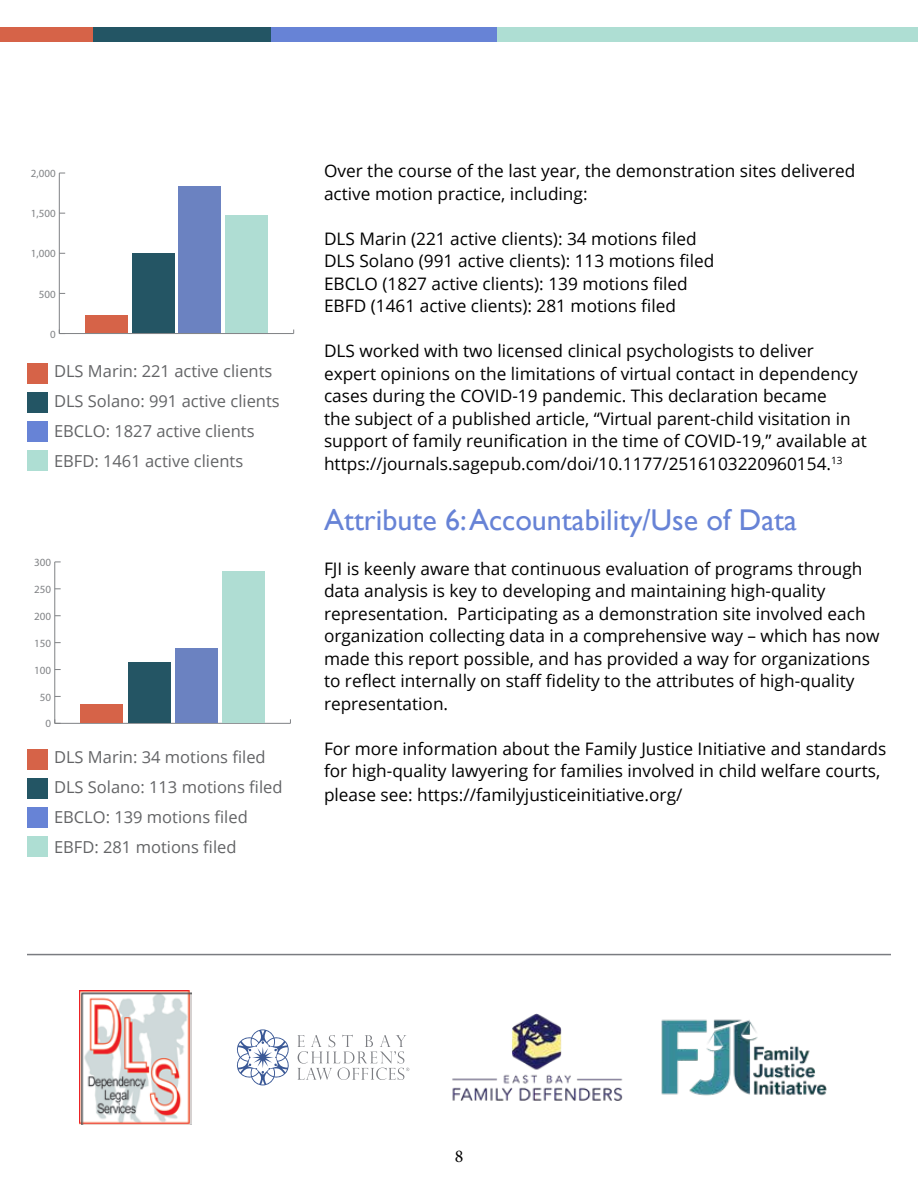
<style>
.page{position:relative;width:918px;height:1188px;background:#fff}
.page>*{position:absolute;margin:0;border:0;box-sizing:border-box;transform-origin:0 0}
.t1{font:30px "Gill Sans";color:#6783d6}
.t2{font:18px "Minion Pro";color:#000}
.t3{font:17.25px/22.5px "Open Sans";color:#000}
.t4{font:16.5px/30px "Open Sans";color:#636466}
.t5{font:11.1px "Myriad Pro";color:#808285}
.t6{font:10.95px "Myriad Pro";color:#808285}
</style>
<div class="page">
<div style="left:0;top:27px;width:918px;height:15px;background:#d66348"></div>
<div style="left:94px;top:27px;width:824px;height:15px;background:#235564"></div>
<div style="left:271px;top:27px;width:647px;height:15px;background:#6783d6"></div>
<div style="left:498px;top:27px;width:420px;height:15px;background:#aeded3"></div>
<hr style="left:59px;top:333px;width:235px;height:1px;background:#808285">
<hr style="left:59px;top:173px;width:1px;height:161px;background:#808285">
<div style="left:226px;top:216px;width:42px;height:117px;background:#afddd3"></div>
<div style="left:179px;top:186px;width:42px;height:147px;background:#6b82c1"></div>
<div style="left:132px;top:253px;width:42px;height:80px;background:#245564"></div>
<div style="left:85px;top:315px;width:42px;height:18px;background:#d66348"></div>
<div style="left:27px;top:363px;width:21px;height:21px;background:#d66348"></div>
<div style="left:27px;top:392px;width:21px;height:21px;background:#235564"></div>
<div style="left:27px;top:421px;width:21px;height:21px;background:#6783d6"></div>
<div style="left:27px;top:450px;width:21px;height:21px;background:#aeded3"></div>
<hr style="left:55px;top:723px;width:235px;height:1px;background:#808285">
<hr style="left:54px;top:562px;width:1px;height:161px;background:#808285">
<div style="left:222px;top:572px;width:43px;height:151px;background:#afddd3"></div>
<div style="left:175px;top:648px;width:42px;height:75px;background:#6b82c1"></div>
<div style="left:128px;top:662px;width:42px;height:61px;background:#245564"></div>
<div style="left:81px;top:704px;width:42px;height:19px;background:#d66348"></div>
<div style="left:27px;top:749px;width:21px;height:21px;background:#d66348"></div>
<div style="left:27px;top:778px;width:21px;height:21px;background:#235564"></div>
<div style="left:27px;top:807px;width:21px;height:21px;background:#6783d6"></div>
<div style="left:27px;top:836px;width:21px;height:21px;background:#aeded3"></div>
<hr style="left:27px;top:954px;width:864px;height:1px;background:#7a7c81">
<img style="left:79px;top:990px;width:113px;height:135px">
<img style="left:452px;top:1013px;width:157px;height:88px">
<svg style="left:236px;top:1029px;width:53px;height:56px"></svg>
<svg style="left:297px;top:1035px;width:112px;height:45px"></svg>
<img style="left:609px;top:953px;width:271px;height:148px">
<p class="t6" style="left:31px;top:167px;width:26px">2,000</p>
<p class="t6" style="left:31px;top:207px;width:26px">1,500</p>
<p class="t6" style="left:31px;top:247px;width:26px">1,000</p>
<p class="t6" style="left:39px;top:287px;width:18px">500</p>
<p class="t6" style="left:50px;top:327px;width:7px">0</p>
<p class="t4" style="left:54px;top:356px;width:227px">DLS Marin: 221 active clients<br>DLS Solano: 991 active clients<br>EBCLO: 1827 active clients<br>EBFD: 1461 active clients</p>
<p class="t5" style="left:34px;top:556px;width:19px">300</p>
<p class="t5" style="left:34px;top:582px;width:19px">250</p>
<p class="t5" style="left:34px;top:609px;width:19px">200</p>
<p class="t5" style="left:34px;top:636px;width:19px">150</p>
<p class="t5" style="left:34px;top:663px;width:19px">100</p>
<p class="t5" style="left:40px;top:690px;width:13px">50</p>
<p class="t5" style="left:45px;top:717px;width:7px">0</p>
<p class="t4" style="left:54px;top:742px;width:230px">DLS Marin: 34 motions filed<br>DLS Solano: 113 motions filed<br>EBCLO: 139 motions filed<br>EBFD: 281 motions filed</p>
<p class="t3" style="left:324px;top:159px;width:533px">Over the course of the last year, the demonstration sites delivered active motion practice, including:</p>
<p class="t3" style="left:324px;top:227px;width:392px">DLS Marin (221 active clients): 34 motions filed DLS Solano (991 active clients): 113 motions filed EBCLO (1827 active clients): 139 motions filed EBFD (1461 active clients): 281 motions filed</p>
<p class="t3" style="left:324px;top:339px;width:544px">DLS worked with two licensed clinical psychologists to deliver expert opinions on the limitations of virtual contact in dependency cases during the COVID-19 pandemic. This declaration became<br>the subject of a published article, “Virtual parent-child visitation in support of family reunification in the time of COVID-19,” available at https://journals.sagepub.com/doi/10.1177/2516103220960154.<sup>13</sup></p>
<h1 class="t1" style="left:324px;top:502px;width:474px">Attribute 6: Accountability/Use of Data</h1>
<p class="t3" style="left:324px;top:557px;width:557px">FJI is keenly aware that continuous evaluation of programs through data analysis is key to developing and maintaining high-quality representation. Participating as a demonstration site involved each organization collecting data in a comprehensive way – which has now made this report possible, and has provided a way for organizations to reflect internally on staff fidelity to the attributes of high-quality representation.</p>
<p class="t3" style="left:324px;top:737px;width:564px;line-height:23.2px">For more information about the Family Justice Initiative and standards for high-quality lawyering for families involved in child welfare courts, please see: https://familyjusticeinitiative.org/</p>
<p class="t2" style="left:455px;top:1144px;width:10px">8</p>
</div>
